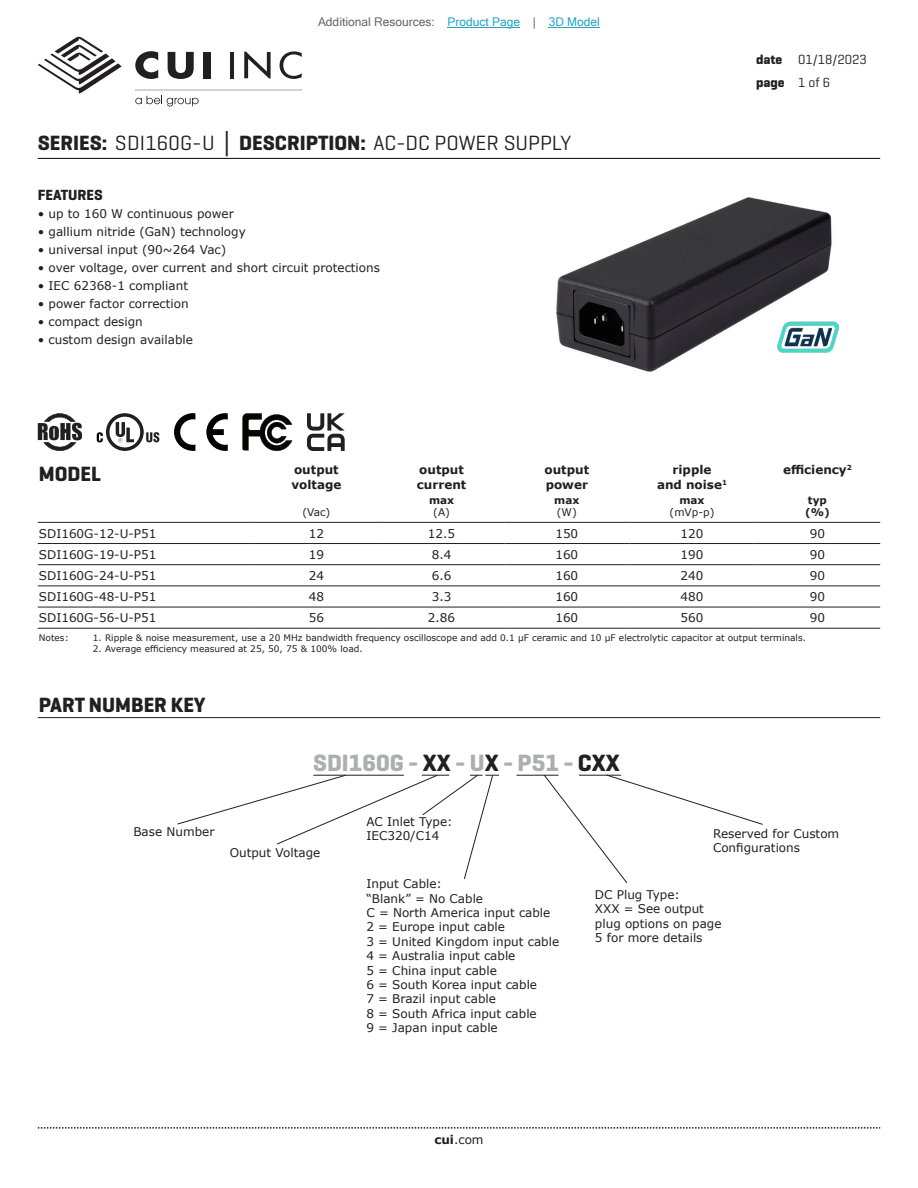
<style>
.page{position:relative;width:918px;height:1188px;background:#fff}
.page>*{position:absolute;margin:0;border:0;box-sizing:border-box;transform-origin:0 0}
.t1{font:700 24px "Geogrotesque";color:#adaeb2}
.t2{font:21px "Geogrotesque";color:#231f20}
.t3{font:700 21px "Geogrotesque";color:#231f20}
.t4{font:700 15px "Geogrotesque";color:#231f20}
.t5{font:13.5px/22.5px "Geogrotesque";color:#231f20}
.t6{font:12px/14.4px "Verdana";color:#231f20}
.t7{font:700 12px/14.4px "Verdana";color:#231f20}
.t8{font:12px "Microsoft Sans Serif";color:#63676b}
.t9{font:10.5px "Verdana";color:#231f20}
.t10{font:700 10.5px/12.6px "Verdana";color:#231f20}
.t11{font:9px "Verdana";color:#231f20}
.s1{color:#23a4c6}
.s2{font-weight:700}
.s3{font-family:"Verdana";font-weight:700}
.s4{color:#231f20}
</style>
<div class="page">
<svg style="left:38px;top:1127px;width:842px;height:2px"></svg>
<hr style="left:38px;top:158px;width:842px;height:1px;background:#231f20">
<svg style="left:38px;top:36px;width:84px;height:58px"></svg>
<hr style="left:230px;top:52px;width:4px;height:26px;background:#231f20">
<svg style="left:244px;top:52px;width:27px;height:27px"></svg>
<svg style="left:280px;top:51px;width:22px;height:28px"></svg>
<svg style="left:135px;top:51px;width:23px;height:28px"></svg>
<svg style="left:168px;top:52px;width:26px;height:27px"></svg>
<div style="left:203px;top:52px;width:8px;height:26px;background:#231f20"></div>
<svg style="left:135px;top:96px;width:64px;height:11px"></svg>
<hr style="left:135px;top:89px;width:167px;height:1px;background:#231f20">
<hr style="left:38px;top:522px;width:216px;height:1px;background:#231f20">
<hr style="left:254px;top:522px;width:125px;height:1px;background:#231f20">
<hr style="left:379px;top:522px;width:125px;height:1px;background:#231f20">
<hr style="left:504px;top:522px;width:125px;height:1px;background:#231f20">
<hr style="left:629px;top:522px;width:126px;height:1px;background:#231f20">
<hr style="left:755px;top:522px;width:125px;height:1px;background:#231f20">
<hr style="left:38px;top:543px;width:216px;height:1px;background:#231f20">
<hr style="left:254px;top:543px;width:125px;height:1px;background:#231f20">
<hr style="left:379px;top:543px;width:125px;height:1px;background:#231f20">
<hr style="left:504px;top:543px;width:125px;height:1px;background:#231f20">
<hr style="left:629px;top:543px;width:126px;height:1px;background:#231f20">
<hr style="left:755px;top:543px;width:125px;height:1px;background:#231f20">
<hr style="left:38px;top:564px;width:216px;height:1px;background:#231f20">
<hr style="left:254px;top:564px;width:125px;height:1px;background:#231f20">
<hr style="left:379px;top:564px;width:125px;height:1px;background:#231f20">
<hr style="left:504px;top:564px;width:125px;height:1px;background:#231f20">
<hr style="left:629px;top:564px;width:126px;height:1px;background:#231f20">
<hr style="left:755px;top:564px;width:125px;height:1px;background:#231f20">
<hr style="left:38px;top:586px;width:216px;height:1px;background:#231f20">
<hr style="left:254px;top:586px;width:125px;height:1px;background:#231f20">
<hr style="left:379px;top:586px;width:125px;height:1px;background:#231f20">
<hr style="left:504px;top:586px;width:125px;height:1px;background:#231f20">
<hr style="left:629px;top:586px;width:126px;height:1px;background:#231f20">
<hr style="left:755px;top:586px;width:125px;height:1px;background:#231f20">
<hr style="left:38px;top:607px;width:216px;height:1px;background:#231f20">
<hr style="left:254px;top:607px;width:125px;height:1px;background:#231f20">
<hr style="left:379px;top:607px;width:125px;height:1px;background:#231f20">
<hr style="left:504px;top:607px;width:125px;height:1px;background:#231f20">
<hr style="left:629px;top:607px;width:126px;height:1px;background:#231f20">
<hr style="left:755px;top:607px;width:125px;height:1px;background:#231f20">
<hr style="left:38px;top:628px;width:216px;height:1px;background:#231f20">
<hr style="left:254px;top:628px;width:125px;height:1px;background:#231f20">
<hr style="left:379px;top:628px;width:125px;height:1px;background:#231f20">
<hr style="left:504px;top:628px;width:125px;height:1px;background:#231f20">
<hr style="left:629px;top:628px;width:126px;height:1px;background:#231f20">
<hr style="left:755px;top:628px;width:125px;height:1px;background:#231f20">
<img style="left:556px;top:197px;width:276px;height:175px">
<hr style="left:38px;top:717px;width:842px;height:1px;background:#231f20">
<svg style="left:38px;top:413px;width:44px;height:38px"></svg>
<svg style="left:174px;top:413px;width:54px;height:38px"></svg>
<svg style="left:242px;top:413px;width:50px;height:38px"></svg>
<img style="left:777px;top:321px;width:62px;height:32px">
<svg style="left:177px;top:774px;width:322px;height:105px"></svg>
<hr style="left:517px;top:775px;width:42px;height:1px;background:#231f20">
<svg style="left:543px;top:774px;width:220px;height:109px"></svg>
<svg style="left:97px;top:413px;width:62px;height:38px"></svg>
<svg style="left:307px;top:413px;width:38px;height:38px"></svg>
<hr style="left:448px;top:27px;width:72px;height:1px;background:#23a4c6">
<hr style="left:549px;top:27px;width:51px;height:1px;background:#23a4c6">
<p class="t8" style="left:318px;top:15px;width:283px">Additional Resources: <span class="s1">Product Page</span> | <span class="s1">3D Model</span></p>
<h2 class="t2" style="left:38px;top:130px;width:535px"><span class="s2">SERIES:</span> SDI160G-U <span class="s3">│</span> <span class="s2">DESCRIPTION:</span> AC-DC POWER SUPPLY</h2>
<p class="t4" style="left:38px;top:186px;width:67px">FEATURES</p>
<p class="t6" style="left:38px;top:207px;width:198px">• up to 160 W continuous power</p>
<p class="t6" style="left:38px;top:225px;width:210px">• gallium nitride (GaN) technology</p>
<p class="t6" style="left:38px;top:243px;width:190px">• universal input (90~264 Vac)</p>
<p class="t6" style="left:38px;top:261px;width:344px">• over voltage, over current and short circuit protections</p>
<p class="t6" style="left:38px;top:279px;width:152px">• IEC 62368-1 compliant</p>
<p class="t6" style="left:38px;top:297px;width:152px">• power factor correction</p>
<p class="t6" style="left:38px;top:315px;width:107px">• compact design</p>
<p class="t6" style="left:38px;top:333px;width:157px">• custom design available</p>
<p class="t5" style="left:756px;top:48px;width:112px"><span class="s2">date</span> 01/18/2023 <span class="s2">page</span> 1 of 6</p>
<h2 class="t3" style="left:39px;top:461px;width:64px">MODEL</h2>
<p class="t7" style="left:291px;top:462px;width:51px">output voltage</p>
<p class="t7" style="left:417px;top:462px;width:51px">output current</p>
<p class="t7" style="left:545px;top:462px;width:46px">output power</p>
<p class="t7" style="left:657px;top:462px;width:72px;text-align:center">ripple<br>and noise<sup>1</sup></p>
<p class="t7" style="left:783px;top:462px;width:70px">efficiency<sup>2</sup></p>
<p class="t9" style="left:302px;top:505px;width:29px">(Vac)</p>
<p class="t10" style="left:805px;top:493px;width:26px">typ (%)</p>
<p class="t10" style="left:429px;top:493px;width:27px">max</p>
<p class="t9" style="left:433px;top:505px;width:18px">(A)</p>
<p class="t10" style="left:554px;top:493px;width:27px">max</p>
<p class="t9" style="left:557px;top:505px;width:21px">(W)</p>
<p class="t10" style="left:679px;top:493px;width:27px">max</p>
<p class="t9" style="left:670px;top:505px;width:46px">(mVp-p)</p>
<p class="t6" style="left:39px;top:526px;width:119px">SDI160G-12-U-P51</p>
<p class="t6" style="left:309px;top:526px;width:17px">12</p>
<p class="t6" style="left:428px;top:526px;width:29px">12.5</p>
<p class="t6" style="left:555px;top:526px;width:24px">150</p>
<p class="t6" style="left:681px;top:526px;width:24px">120</p>
<p class="t6" style="left:810px;top:526px;width:17px">90</p>
<p class="t6" style="left:39px;top:547px;width:119px">SDI160G-19-U-P51</p>
<p class="t6" style="left:309px;top:547px;width:17px">19</p>
<p class="t6" style="left:432px;top:547px;width:21px">8.4</p>
<p class="t6" style="left:555px;top:547px;width:24px">160</p>
<p class="t6" style="left:681px;top:547px;width:24px">190</p>
<p class="t6" style="left:810px;top:547px;width:17px">90</p>
<p class="t6" style="left:39px;top:568px;width:119px">SDI160G-24-U-P51</p>
<p class="t6" style="left:309px;top:568px;width:17px">24</p>
<p class="t6" style="left:432px;top:568px;width:21px">6.6</p>
<p class="t6" style="left:555px;top:568px;width:24px">160</p>
<p class="t6" style="left:681px;top:568px;width:24px">240</p>
<p class="t6" style="left:810px;top:568px;width:17px">90</p>
<p class="t6" style="left:39px;top:589px;width:119px">SDI160G-48-U-P51</p>
<p class="t6" style="left:309px;top:589px;width:17px">48</p>
<p class="t6" style="left:432px;top:589px;width:21px">3.3</p>
<p class="t6" style="left:555px;top:589px;width:24px">160</p>
<p class="t6" style="left:681px;top:589px;width:24px">480</p>
<p class="t6" style="left:810px;top:589px;width:17px">90</p>
<p class="t6" style="left:39px;top:611px;width:119px">SDI160G-56-U-P51</p>
<p class="t6" style="left:309px;top:611px;width:17px">56</p>
<p class="t6" style="left:428px;top:611px;width:29px">2.86</p>
<p class="t6" style="left:555px;top:611px;width:24px">160</p>
<p class="t6" style="left:681px;top:611px;width:24px">560</p>
<p class="t6" style="left:810px;top:611px;width:17px">90</p>
<p class="t11" style="left:39px;top:632px;width:31px">Notes:</p>
<p class="t11" style="left:93px;top:632px;width:715px">1. Ripple &amp; noise measurement, use a 20 MHz bandwidth frequency oscilloscope and add 0.1 µF ceramic and 10 µF electrolytic capacitor at output terminals.</p>
<p class="t11" style="left:93px;top:642px;width:271px">2. Average efficiency measured at 25, 50, 75 &amp; 100% load.</p>
<h2 class="t3" style="left:39px;top:691px;width:168px">PART NUMBER KEY</h2>
<h1 class="t1" style="left:313px;top:748px;width:308px">SDI160G - <span class="s4">XX</span> - U<span class="s4">X</span> - P51 - <span class="s4">CXX</span></h1>
<p class="t6" style="left:133px;top:825px;width:83px">Base Number</p>
<p class="t6" style="left:230px;top:846px;width:92px">Output Voltage</p>
<p class="t6" style="left:366px;top:814px;width:88px">AC Inlet Type:<br>IEC320/C14</p>
<p class="t6" style="left:366px;top:876px;width:194px">Input Cable:<br>“Blank” = No Cable<br>C = North America input cable<br>2 = Europe input cable<br>3 = United Kingdom input cable<br>4 = Australia input cable<br>5 = China input cable<br>6 = South Korea input cable<br>7 = Brazil input cable<br>8 = South Africa input cable<br>9 = Japan input cable</p>
<p class="t6" style="left:713px;top:826px;width:128px">Reserved for Custom<br>Configurations</p>
<p class="t6" style="left:595px;top:887px;width:128px">DC Plug Type:<br>XXX = See output plug options on page<br>5 for more details</p>
<p class="t6" style="left:434px;top:1132px;width:51px"><span class="s2">cui</span>.com</p>
</div>
